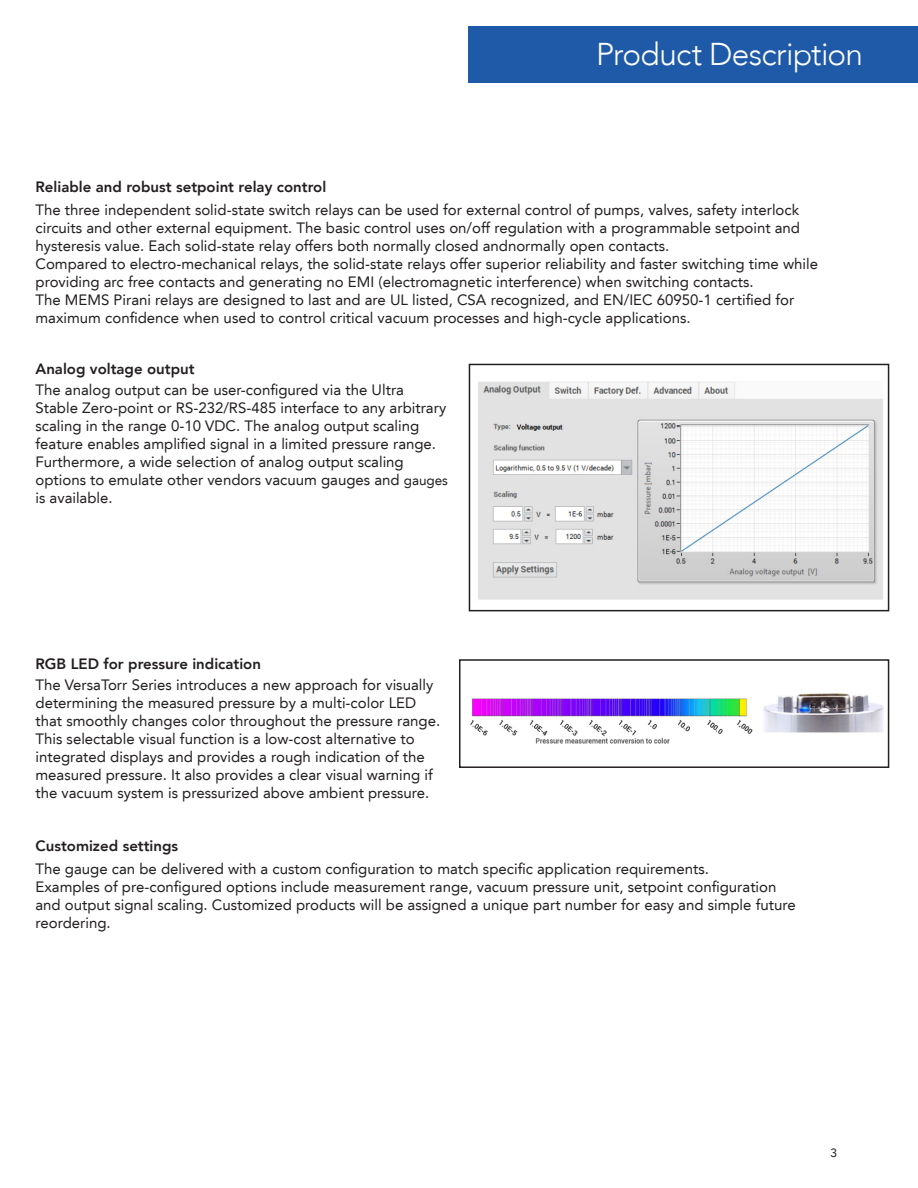
<style>
.page{position:relative;width:918px;height:1188px;background:#fff}
.page>*{position:absolute;margin:0;border:0;box-sizing:border-box;transform-origin:0 0}
.broDS-Mid-page_SH{font:300 31.5px "Avenir LT";letter-spacing:-.025em;color:#fff}
.t1{font:15px/18px "Avenir LT";color:#231f20}
.t2{font:800 15px "Avenir LT";color:#231f20}
.t3{font:12px "Avenir LT";color:#231f20}
.s1{font-weight:800}
.s2{font-size:13.5px}
</style>
<div class="page">
<div style="left:469px;top:26px;width:449px;height:57px;background:#1f5aa9"></div>
<img style="left:478px;top:381px;width:405px;height:219px">
<div style="left:469px;top:364px;width:420px;height:247px;border:2px solid #231f20"></div>
<img style="left:470px;top:693px;width:414px;height:51px">
<div style="left:459px;top:659px;width:430px;height:109px;border:2px solid #231f20"></div>
<p class="broDS-Mid-page_SH" style="left:596px;top:36px;width:268px">Product Description</p>
<p class="t2" style="left:36px;top:178px;width:292px">Reliable and robust setpoint relay control</p>
<p class="t1" style="left:36px;top:201px;width:766px;text-align:justify">The three independent solid-state switch relays can be used for external control of pumps, valves, safety interlock circuits and other external equipment. The basic control uses on/off regulation with a programmable setpoint and hysteresis value. Each solid-state relay offers both normally closed andnormally open contacts.</p>
<p class="t1" style="left:36px;top:255px;width:784px">Compared to electro-mechanical relays, the solid-state relays offer superior reliability and faster switching time while providing arc free contacts and generating no EMI (electromagnetic interference) when switching contacts.</p>
<p class="t1" style="left:36px;top:291px;width:760px">The MEMS Pirani relays are designed to last and are UL listed, CSA recognized, and EN/IEC 60950-1 certified for maximum confidence when used to control critical vacuum processes and high-cycle applications.</p>
<p class="t1" style="left:36px;top:358px;width:370px;line-height:21px"><span class="s1">Analog voltage output<br></span>The analog output can be user-configured via the Ultra</p>
<p class="t1" style="left:36px;top:399px;width:414px">Stable Zero-point or RS-232/RS-485 interface to any arbitrary scaling in the range 0-10 VDC. The analog output scaling feature enables amplified signal in a limited pressure range.<br>Furthermore, a wide selection of analog output scaling options to emulate other vendors vacuum gauges and <span class="s2">gauges </span>is available.</p>
<p class="t1" style="left:36px;top:653px;width:399px;line-height:21px"><span class="s1">RGB LED for pressure indication<br></span>The VersaTorr Series introduces a new approach for visually</p>
<p class="t1" style="left:36px;top:694px;width:406px">determining the measured pressure by a multi-color LED that smoothly changes color throughout the pressure range.<br>This selectable visual function is a low-cost alternative to integrated displays and provides a rough indication of the measured pressure. It also provides a clear visual warning if the vacuum system is pressurized above ambient pressure.</p>
<p class="t1" style="left:36px;top:835px;width:675px;line-height:22.5px"><span class="s1">Customized settings<br></span>The gauge can be delivered with a custom configuration to match specific application requirements.</p>
<p class="t1" style="left:36px;top:878px;width:762px">Examples of pre-configured options include measurement range, vacuum pressure unit, setpoint configuration and output signal scaling. Customized products will be assigned a unique part number for easy and simple future reordering.</p>
<p class="t3" style="left:831px;top:1145px;width:8px">3</p>
</div>
